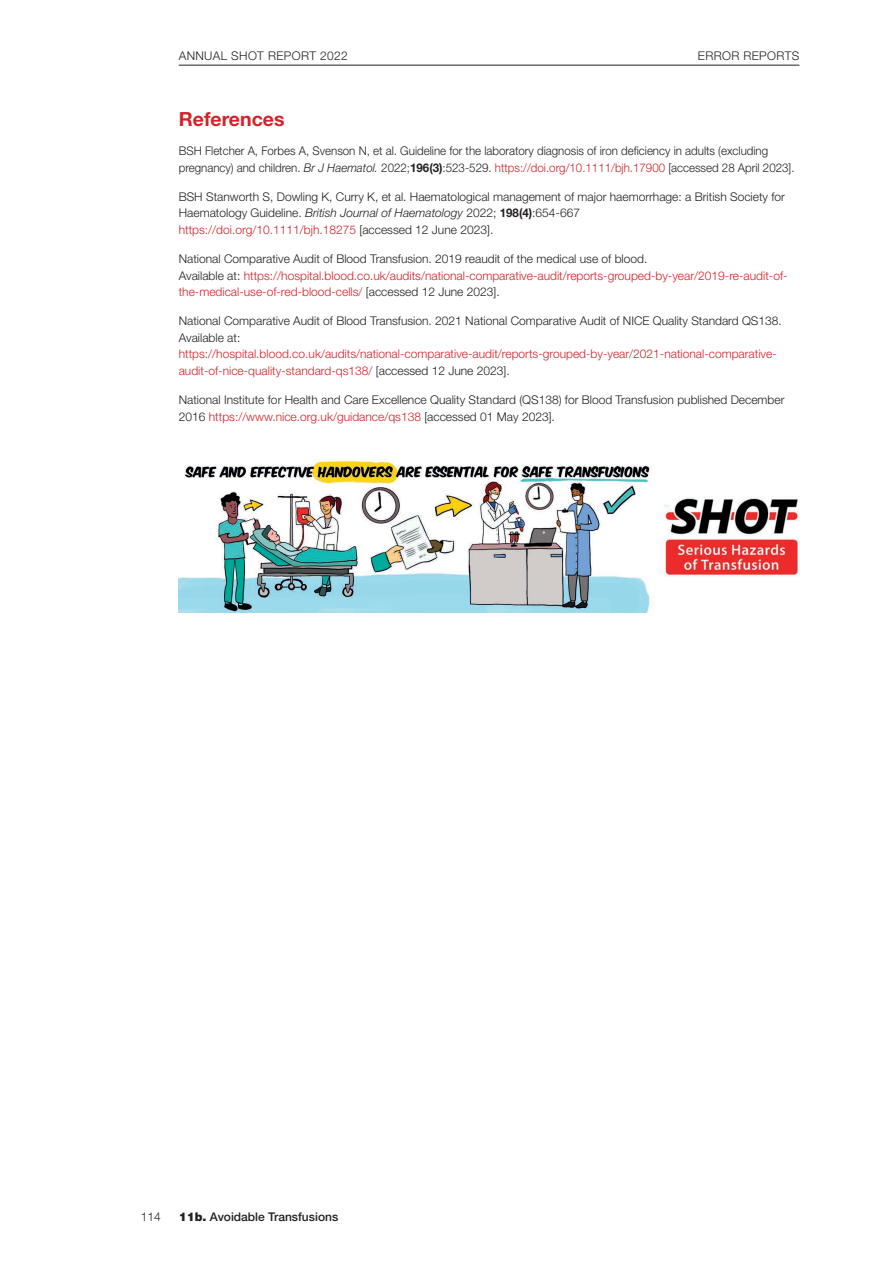
<style>
.page{position:relative;width:893px;height:1263px;background:#fff}
.page>*{position:absolute;margin:0;border:0;box-sizing:border-box;transform-origin:0 0}
.t1{font:700 19.5px "Helvetica Neue LT Std";color:#d1232a}
.t2{font:300 12px/16.5px "Helvetica Neue LT Std";color:#231f20}
.t3{font:300 12px/16.5px "Helvetica Neue LT Std";color:#d1232a}
.t4{font:300 12px/16.5px "Helvetica Neue LT Std";color:#231f20;scale:.96 1}
.t5{font:300 12px "Helvetica Neue LT Std";letter-spacing:.03em;color:#231f20}
.t6{font:500 12px "Helvetica Neue LT Std";color:#231f20}
.s1{font-style:italic}
.s2{font-weight:700}
.s3{color:#d1232a}
.s4{color:#231f20}
.s5{font-weight:900}
</style>
<div class="page">
<hr style="left:179px;top:65px;width:620px;height:1px;background:#231f20">
<img style="left:179px;top:459px;width:620px;height:153px">
<p class="t5" style="left:179px;top:48px;width:171px">ANNUAL SHOT REPORT 2022</p>
<p class="t5" style="left:698px;top:48px;width:103px">ERROR REPORTS</p>
<h1 class="t1" style="left:179px;top:107px;width:107px">References</h1>
<p class="t4" style="left:179px;top:142px;width:643px">BSH Fletcher A, Forbes A, Svenson N, et al. Guideline for the laboratory diagnosis of iron deficiency in adults (excluding pregnancy) and children. <span class="s1">Br J Haematol.</span> 2022;<span class="s2">196(3)</span>:523-529. <span class="s3">https://doi.org/10.1111/bjh.17900</span> [accessed 28 April 2023].</p>
<p class="t2" style="left:179px;top:188px;width:608px">BSH Stanworth S, Dowling K, Curry K, et al. Haematological management of major haemorrhage: a British Society for<br>Haematology Guideline. <span class="s1">British Journal of Haematology</span> 2022; <span class="s2">198(4)</span>:654-667<br><span class="s3">https://doi.org/10.1111/bjh.18275</span> [accessed 12 June 2023].</p>
<p class="t3" style="left:179px;top:250px;width:610px"><span class="s4">National Comparative Audit of Blood Transfusion. 2019 reaudit of the medical use of blood.<br>Available at:</span> https://hospital.blood.co.uk/audits/national-comparative-audit/reports-grouped-by-year/2019-re-audit-of&shy;the-medical-use-of-red-blood-cells/ <span class="s4">[accessed 12 June 2023].</span></p>
<p class="t2" style="left:179px;top:313px;width:605px">National Comparative Audit of Blood Transfusion. 2021 National Comparative Audit of NICE Quality Standard QS138.<br>Available at:</p>
<p class="t3" style="left:179px;top:346px;width:600px">https://hospital.blood.co.uk/audits/national-comparative-audit/reports-grouped-by-year/2021-national-comparative&shy;audit-of-nice-quality-standard-qs138/ <span class="s4">[accessed 12 June 2023].</span></p>
<p class="t2" style="left:179px;top:391px;width:607px">National Institute for Health and Care Excellence Quality Standard (QS138) for Blood Transfusion published December<br>2016 <span class="s3">https://www.nice.org.uk/guidance/qs138</span> [accessed 01 May 2023].</p>
<p class="t2" style="left:141px;top:1208px;width:22px">114</p>
<p class="t6" style="left:179px;top:1209px;width:161px"><span class="s5">11b.</span> Avoidable Transfusions</p>
</div>
